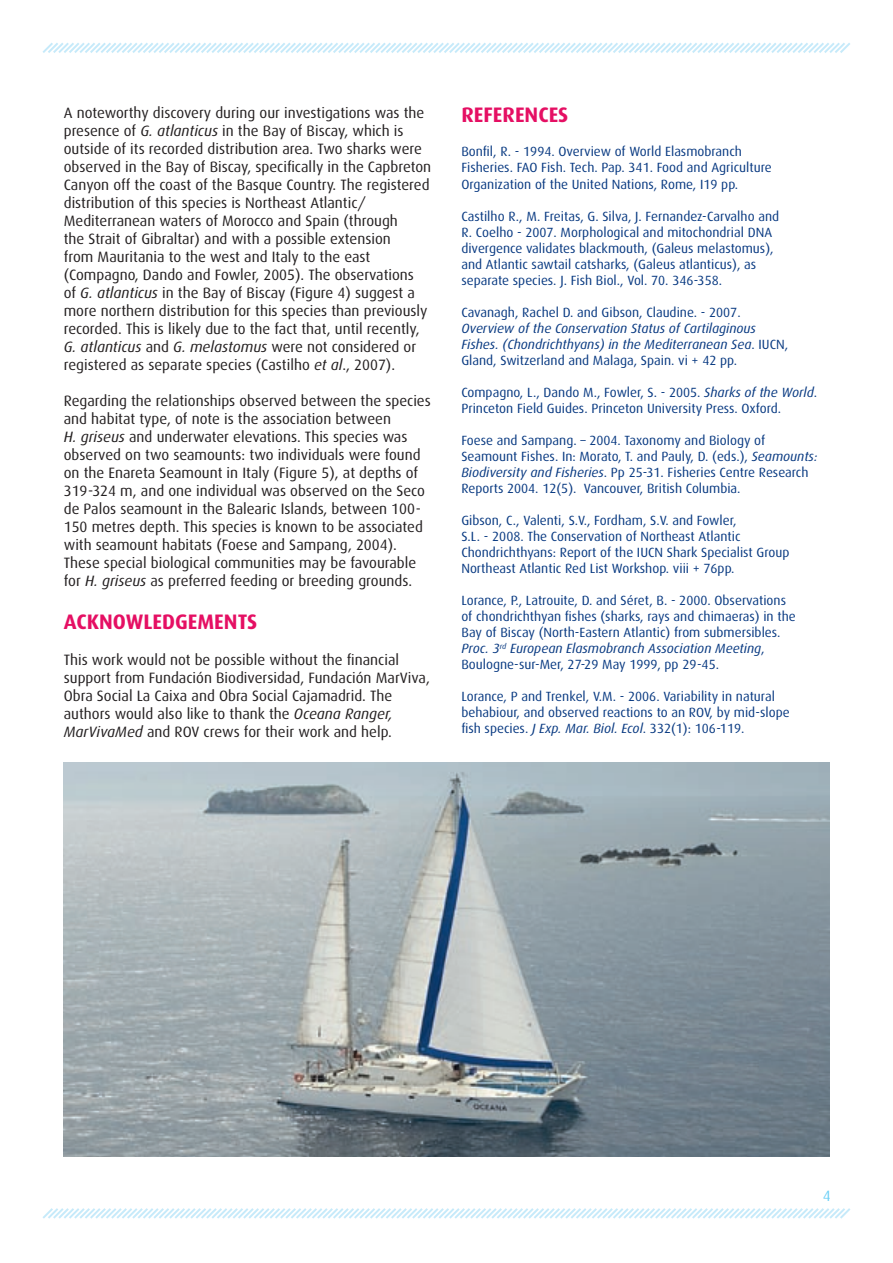
<style>
.page{position:relative;width:893px;height:1263px;background:#fff}
.page>*{position:absolute;margin:0;border:0;box-sizing:border-box;transform-origin:0 0}
.t1{font:700 21px "Dax";color:#e50f63}
.t2{font:15px/18px "Dax";color:#231f20}
.t3{font:13.35px/16px "Dax";color:#083981}
.t4{font:italic 13.35px/16px "Dax";color:#083981}
.s1{font-style:italic}
.s2{font-style:normal}
</style>
<div class="page">
<svg style="left:42px;top:1208px;width:809px;height:11px"></svg>
<svg style="left:42px;top:43px;width:808px;height:10px"></svg>
<img style="left:64px;top:762px;width:765px;height:395px">
<p class="t2" style="left:64px;top:104px;width:369px">A noteworthy discovery during our investigations was the presence of <span class="s1">G. atlanticus</span> in the Bay of Biscay, which is outside of its recorded distribution area. Two sharks were observed in the Bay of Biscay, specifically in the Capbreton Canyon off the coast of the Basque Country. The registered distribution of this species is Northeast Atlantic/ Mediterranean waters of Morocco and Spain (through<br>the Strait of Gibraltar) and with a possible extension<br>from Mauritania to the west and Italy to the east (Compagno, Dando and Fowler, 2005). The observations<br>of <span class="s1">G. atlanticus</span> in the Bay of Biscay (Figure 4) suggest a more northern distribution for this species than previously recorded. This is likely due to the fact that, until recently, <span class="s1">G. atlanticus</span> and <span class="s1">G. melastomus</span> were not considered or registered as separate species (Castilho <span class="s1">et al</span>., 2007).</p>
<p class="t2" style="left:64px;top:392px;width:368px">Regarding the relationships observed between the species and habitat type, of note is the association between<br><span class="s1">H. griseus</span> and underwater elevations. This species was observed on two seamounts: two individuals were found on the Enareta Seamount in Italy (Figure 5), at depths of 31 9-324 m, and one individual was observed on the Seco de Palos seamount in the Balearic Islands, between 1 00-<br>1 50 metres depth. This species is known to be associated with seamount habitats (Foese and Sampang, 2004).<br>These special biological communities may be favourable for <span class="s1">H. griseus</span> as preferred feeding or breeding grounds.</p>
<h1 class="t1" style="left:64px;top:610px;width:195px">ACKNOWLEDGEMENTS</h1>
<p class="t2" style="left:64px;top:651px;width:368px">This work would not be possible without the financial support from Fundación Biodiversidad, Fundación MarViva, Obra Social La Caixa and Obra Social Cajamadrid. The authors would also like to thank the <span class="s1">Oceana Ranger, MarVivaMed</span> and ROV crews for their work and help.</p>
<h1 class="t1" style="left:461px;top:103px;width:109px">REFERENCES</h1>
<p class="t3" style="left:461px;top:144px;width:312px">Bonfil, R. - 1 994. Overview of World Elasmobranch<br>Fisheries. FAO Fish. Tech. Pap. 341 . Food and Agriculture<br>Organization of the United Nations, Rome, I1 9 pp.</p>
<p class="t3" style="left:461px;top:208px;width:319px">Castilho R., M. Freitas, G. Silva, J. Fernandez-Carvalho and R. Coelho - 2007. Morphological and mitochondrial DNA divergence validates blackmouth, (Galeus melastomus), and Atlantic sawtail catsharks, (Galeus atlanticus), as separate species. J. Fish Biol., Vol. 70. 346-358.</p>
<p class="t3" style="left:461px;top:304px;width:281px">Cavanagh, Rachel D. and Gibson, Claudine. - 2007.</p>
<p class="t4" style="left:461px;top:320px;width:328px">Overview of the Conservation Status of Cartilaginous<br>Fishes. (Chondrichthyans) in the Mediterranean Sea<span class="s2">. IUCN,<br>Gland, Switzerland and Malaga, Spain. vi + 42 pp.</span></p>
<p class="t3" style="left:461px;top:384px;width:357px">Compagno, L., Dando M., Fowler, S. - 2005. <span class="s1">Sharks of the World</span>.<br>Princeton Field Guides. Princeton University Press. Oxford.</p>
<p class="t3" style="left:461px;top:432px;width:358px">Foese and Sampang. – 2004. Taxonomy and Biology of Seamount Fishes. In: Morato, T. and Pauly, D. (eds.), <span class="s1">Seamounts:<br>Biodiversity and Fisheries</span>. Pp 25-31 . Fisheries Centre Research Reports 2004. 1 2(5). Vancouver, British Columbia.</p>
<p class="t3" style="left:461px;top:512px;width:330px">Gibson, C., Valenti, S.V., Fordham, S.V. and Fowler,<br>S.L. - 2008. The Conservation of Northeast Atlantic Chondrichthyans: Report of the IUCN Shark Specialist Group Northeast Atlantic Red List Workshop. viii + 76pp.</p>
<p class="t3" style="left:461px;top:592px;width:336px">Lorance, P., Latrouite, D. and Séret, B. - 2000. Observations of chondrichthyan fishes (sharks, rays and chimaeras) in the Bay of Biscay (North-Eastern Atlantic) from submersibles.<br><span class="s1">Proc. 3</span><sup>rd</sup> <span class="s1">European Elasmobranch Association Meeting</span>, Boulogne-sur-Mer, 27-29 May 1 999, pp 29-45.</p>
<p class="t3" style="left:461px;top:689px;width:330px">Lorance, P and Trenkel, V.M. - 2006. Variability in natural behabiour, and observed reactions to an ROV, by mid-slope fish species. <span class="s1">J Exp. Mar. Biol. Ecol</span>. 332(1 ): 1 06-11 9.</p>
</div>
